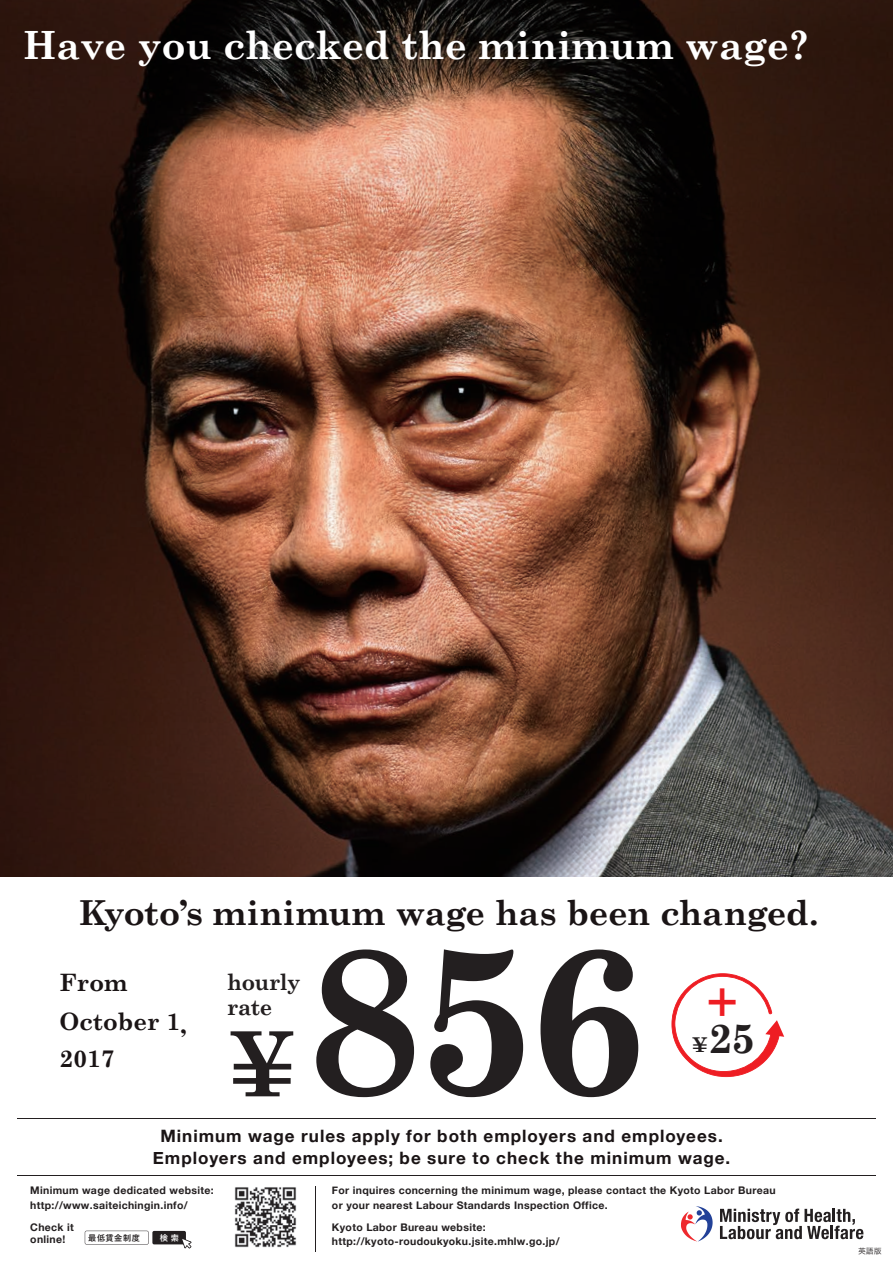
<style>
.page{position:relative;width:893px;height:1263px;background:#fff}
.page>*{position:absolute;margin:0;border:0;box-sizing:border-box;transform-origin:0 0}
.t1{font:700 207.6px "Century Schoolbook";color:#231f20}
.t2{font:700 95.4px "Century Schoolbook";color:#231f20;scale:.96 1}
.t3{font:700 48.9px "Century Schoolbook";color:#ee1d23}
.t4{font:700 41.4px "Century Schoolbook";color:#231f20}
.t5{font:700 39px "Century Schoolbook";color:#fff}
.t6{font:700 34.5px "Century Schoolbook";letter-spacing:-.01em;color:#1a1415}
.t7{font:700 24px/38.2px "Century Schoolbook";color:#1a1415}
.t8{font:700 22.5px/24.9px "Century Schoolbook";letter-spacing:-.02em;color:#231f20}
.t9{font:700 17.1px/22px "Helvetica Neue";letter-spacing:.06em;color:#1a1415;text-align:center}
.t10{font:700 10.5px/14.7px "Helvetica Neue";letter-spacing:.03em;color:#231f20}
.t11{font:700 8.4px "Yu Go";color:#fff}
.t12{font:700 8.25px "Yu Go";letter-spacing:.055em;color:#231f20}
.t13{font:7.95px "Koburina Go Std W3";color:#231f20}
.s1{font-size:21.3px}
</style>
<div class="page">
<img style="left:0;top:0;width:893px;height:877px">
<img style="left:234px;top:1187px;width:63px;height:61px">
<hr style="left:17px;top:1175px;width:859px;height:1px;background:#231f20">
<hr style="left:17px;top:1118px;width:859px;height:1px;background:#231f20">
<hr style="left:315px;top:1186px;width:1px;height:65px;background:#231f20">
<svg style="left:681px;top:1206px;width:32px;height:35px"></svg>
<svg style="left:720px;top:1208px;width:143px;height:31px"></svg>
<svg style="left:671px;top:973px;width:113px;height:104px"></svg>
<svg style="left:85px;top:1231px;width:64px;height:13px"></svg>
<div style="left:152px;top:1231px;width:34px;height:13px;background:#231f20;border-radius:2px"></div>
<svg style="left:181px;top:1239px;width:11px;height:9px"></svg>
<h3 class="t5" style="left:23px;top:21px;width:788px">Have you checked the minimum wage?</h3>
<h3 class="t6" style="left:79px;top:891px;width:741px">Kyoto’s minimum wage has been changed.</h3>
<h3 class="t7" style="left:60px;top:962px;width:129px">From<br>October 1,<br>2017</h3>
<h3 class="t8" style="left:227px;top:969px;width:75px">hourly rate</h3>
<h2 class="t2" style="left:229px;top:1004px;width:70px">¥</h2>
<h1 class="t1" style="left:303px;top:893px;width:346px">856</h1>
<h3 class="t3" style="left:707px;top:972px;width:31px">+</h3>
<h3 class="t4" style="left:692px;top:1012px;width:65px"><span class="s1">¥</span>25</h3>
<h3 class="t9" style="left:153px;top:1125px;width:579px">Minimum wage rules apply for both employers and employees.<br>Employers and employees; be sure to check the minimum wage.</h3>
<p class="t10" style="left:30px;top:1183px;width:185px">Minimum wage dedicated website: http://www.saiteichingin.info/</p>
<p class="t10" style="left:30px;top:1222px;width:45px;line-height:12px">Check it online!</p>
<p class="t12" style="left:88px;top:1233px;width:53px">最低賃金制度</p>
<p class="t11" style="left:160px;top:1233px;width:21px">検 索</p>
<p class="t10" style="left:332px;top:1183px;width:445px">For inquires concerning the minimum wage, please contact the Kyoto Labor Bureau or your nearest Labour Standards Inspection Office.</p>
<p class="t10" style="left:332px;top:1221px;width:229px;line-height:13.8px">Kyoto Labor Bureau website: http://kyoto-roudoukyoku.jsite.mhlw.go.jp/</p>
<p class="t13" style="left:858px;top:1245px;width:25px">英語版</p>
</div>
